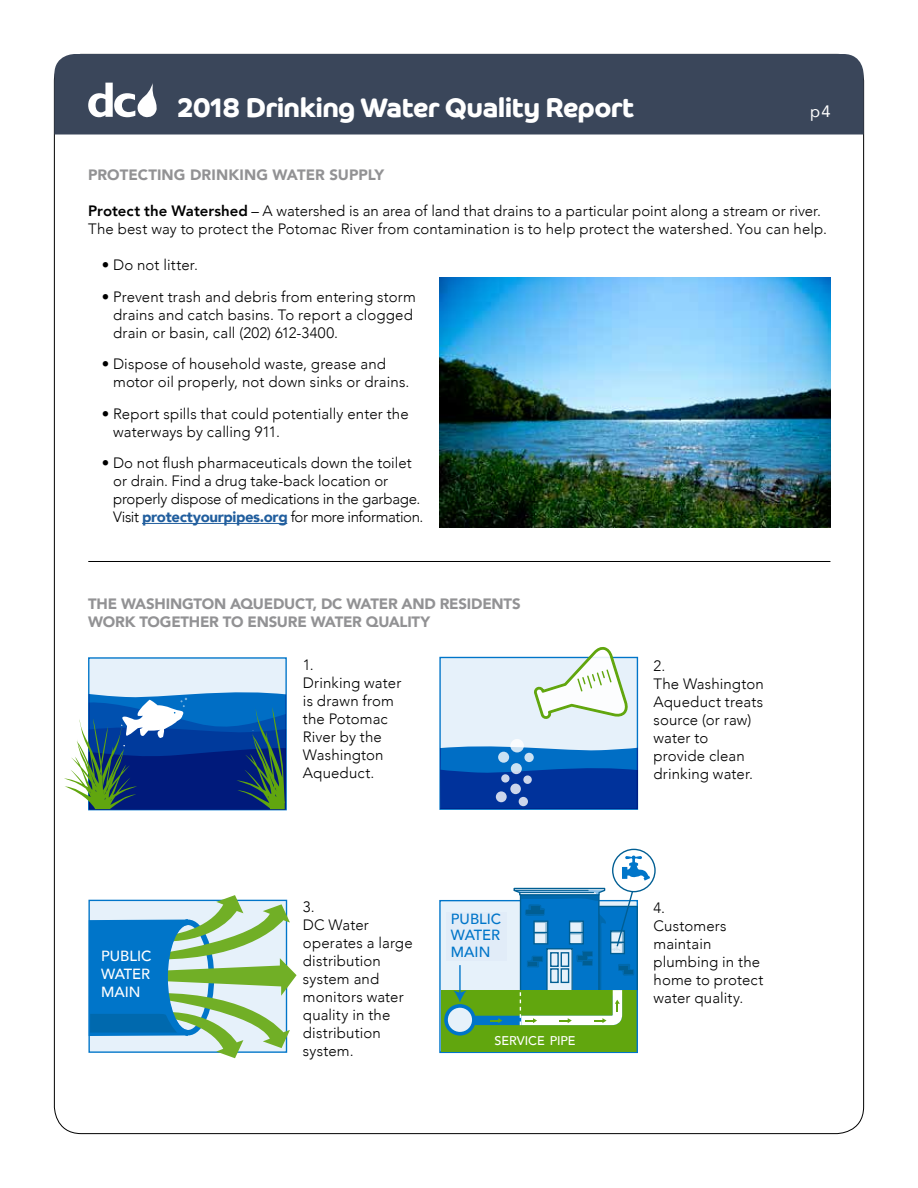
<style>
.page{position:relative;width:918px;height:1188px;background:#fff}
.page>*{position:absolute;margin:0;border:0;box-sizing:border-box;transform-origin:0 0}
.t1{font:700 27px "Co Headline";letter-spacing:-.02em;color:#fff}
.t2{font:16.5px "Avenir";color:#fff}
.t3{font:300 15px/18px "Avenir";letter-spacing:.005em;color:#000}
.t4{font:900 15px/18px "Avenir";letter-spacing:-.015em;color:#929294}
.t5{font:900 15px "Avenir";letter-spacing:.005em;color:#929294}
.t6{font:500 14.7px/18px "Avenir";color:#fff;text-align:justify}
.t7{font:500 14.7px/16.5px "Avenir";color:#0075c9;text-align:justify}
.t8{font:500 12.6px "Avenir";letter-spacing:-.01em;color:#fff}
.s1{font-weight:800}
.s2{font-weight:900;color:#215e9e}
</style>
<div class="page">
<div style="left:440px;top:901px;width:197px;height:151px;background:#e6f1fa"></div>
<div style="left:439px;top:900px;width:199px;height:153px;border:1px solid #0075c9"></div>
<div style="left:591px;top:906px;width:46px;height:111px;background:#0075c9"></div>
<div style="left:591px;top:906px;width:47px;height:101px;border:1px solid #005e93"></div>
<div style="left:441px;top:990px;width:195px;height:62px;background:#61a60e"></div>
<hr style="left:637px;top:990px;width:1px;height:62px;background:#0075c9">
<svg style="left:613px;top:849px;width:42px;height:43px"></svg>
<svg style="left:622px;top:856px;width:28px;height:25px"></svg>
<div style="left:612px;top:849px;width:44px;height:43px;border:1px solid #005e93;border-radius:50%"></div>
<svg style="left:474px;top:887px;width:160px;height:138px"></svg>
<div style="left:446px;top:1006px;width:28px;height:28px;background:#e6f1fa;border-radius:50%"></div>
<div style="left:444px;top:1004px;width:32px;height:32px;border:4px solid #0075c9;border-radius:50%"></div>
<hr style="left:459px;top:965px;width:2px;height:29px;background:#0075c9">
<svg style="left:453px;top:990px;width:13px;height:12px"></svg>
<div style="left:440px;top:657px;width:197px;height:152px;background:#e6f1fa"></div>
<div style="left:439px;top:657px;width:199px;height:153px;border:1px solid #0075c9"></div>
<svg style="left:440px;top:746px;width:198px;height:63px;background:#084dac"></svg>
<div style="left:511px;top:763px;width:11px;height:11px;background:#cce2f3;border-radius:50%"></div>
<svg style="left:501px;top:774px;width:9px;height:9px"></svg>
<div style="left:498px;top:752px;width:11px;height:11px;background:#cce2f3;border-radius:50%"></div>
<svg style="left:510px;top:739px;width:14px;height:13px"></svg>
<div style="left:510px;top:784px;width:11px;height:10px;background:#ccd6eb;border-radius:50%"></div>
<svg style="left:524px;top:753px;width:10px;height:9px"></svg>
<svg style="left:519px;top:797px;width:9px;height:9px"></svg>
<svg style="left:496px;top:791px;width:11px;height:11px"></svg>
<svg style="left:523px;top:775px;width:9px;height:9px"></svg>
<svg style="left:532px;top:647px;width:97px;height:72px"></svg>
<div style="left:89px;top:658px;width:197px;height:152px;background:#e6f1fa"></div>
<div style="left:88px;top:657px;width:199px;height:153px;border:1px solid #0075c9"></div>
<svg style="left:64px;top:692px;width:222px;height:118px;background:#33649a"></svg>
<svg style="left:88px;top:895px;width:209px;height:163px;background:#86bcbe"></svg>
<hr style="left:142px;top:523px;width:145px;height:1px;background:#215e9e">
<img style="left:439px;top:278px;width:392px;height:249px">
<div style="left:54px;top:54px;width:810px;height:81px;background:#3a465a"></div>
<svg style="left:88px;top:83px;width:69px;height:34px"></svg>
<hr style="left:89px;top:561px;width:741px;height:1px;background:#000">
<div style="left:447px;top:912px;width:60px;height:49px;background:#e1ecf8"></div>
<h1 class="t1" style="left:178px;top:92px;width:458px">2018 Drinking Water Quality Report</h1>
<p class="t2" style="left:810px;top:98px;width:22px">p4</p>
<p class="t5" style="left:88px;top:162px;width:298px">PROTECTING DRINKING WATER SUPPLY</p>
<p class="t3" style="left:88px;top:202px;width:740px"><span class="s1">Protect the Watershed</span> – A watershed is an area of land that drains to a particular point along a stream or river.<br>The best way to protect the Potomac River from contamination is to help protect the watershed. You can help.</p>
<p class="t3" style="left:102px;top:256px;width:98px">• Do not litter.</p>
<p class="t3" style="left:113px;top:288px;width:304px;text-indent:-11px">• Prevent trash and debris from entering storm drains and catch basins. To report a clogged drain or basin, call (202) 612-3400.</p>
<p class="t3" style="left:113px;top:355px;width:298px;text-indent:-11px">• Dispose of household waste, grease and motor oil properly, not down sinks or drains.</p>
<p class="t3" style="left:113px;top:405px;width:297px;text-indent:-11px">• Report spills that could potentially enter the waterways by calling 911.</p>
<p class="t3" style="left:113px;top:454px;width:312px;text-indent:-11px">• Do not flush pharmaceuticals down the toilet or drain. Find a drug take-back location or properly dispose of medications in the garbage.<br>Visit <span class="s2">protectyourpipes.org</span> for more information.</p>
<p class="t4" style="left:88px;top:595px;width:434px">THE WASHINGTON AQUEDUCT, DC WATER AND RESIDENTS<br>WORK TOGETHER TO ENSURE WATER QUALITY</p>
<p class="t3" style="left:303px;top:655px;width:100px">1.<br>Drinking water is drawn from the Potomac<br>River by the<br>Washington<br>Aqueduct.</p>
<p class="t3" style="left:654px;top:656px;width:112px">2.<br>The Washington<br>Aqueduct treats source (or raw) water to<br>provide clean drinking water.</p>
<p class="t6" style="left:101px;top:946px;width:52px">PUBLIC WATER MAIN</p>
<p class="t3" style="left:303px;top:898px;width:111px">3.<br>DC Water operates a large distribution system and monitors water quality in the distribution system.</p>
<p class="t3" style="left:654px;top:898px;width:112px">4.<br>Customers maintain plumbing in the home to protect water quality.</p>
<p class="t7" style="left:451px;top:910px;width:52px">PUBLIC WATER MAIN</p>
<p class="t8" style="left:495px;top:1030px;width:82px">SERVICE PIPE</p>
</div>
